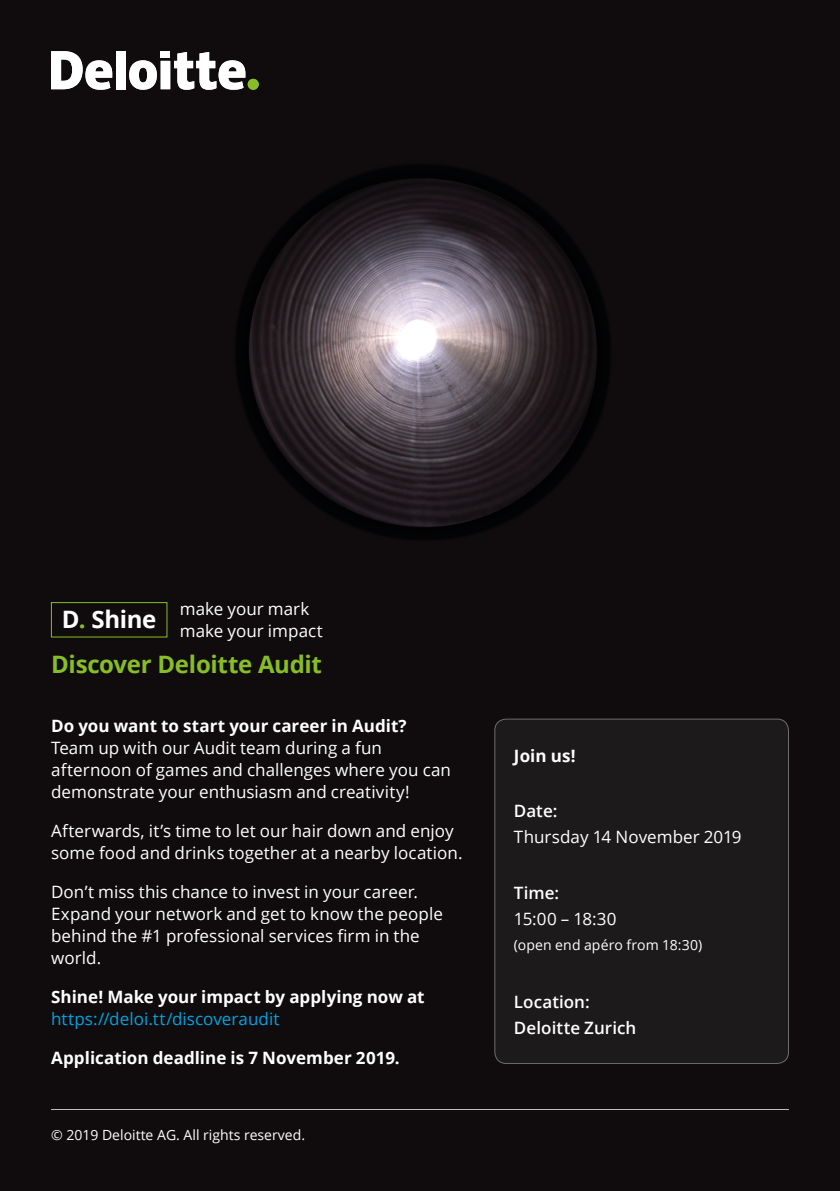
<style>
.page{position:relative;width:840px;height:1191px;background:#fff}
.page>*{position:absolute;margin:0;border:0;box-sizing:border-box;transform-origin:0 0}
.Small_heading_bold{font:700 24px "Open Sans";letter-spacing:-.015em;color:#87bd25}
.Cover_headline_bold{font:700 24px "Open Sans";letter-spacing:-.015em;color:#fff}
.Cover_headline_bold-2{font:17px/22px "Open Sans";letter-spacing:.005em;color:#fff}
.Cover_headline_bold-3{font:700 17px/22px "Open Sans";letter-spacing:.005em;color:#fff}
.Cover_headline_bold-4{font:600 17px "Open Sans";letter-spacing:.005em;color:#fff}
.Boilerplate_White_Te{font:14px "Open Sans";color:#fff}
.Cover_headline_bold-5{font:14px "Open Sans";letter-spacing:.01em;color:#fff}
.s1{color:#87bd25}
.s2{font-weight:700}
.s3{font-weight:400;color:#00a3e2}
</style>
<div class="page">
<div style="left:0;top:0;width:839px;height:1191px;background:#100c0d"></div>
<div style="left:247px;top:79px;width:11px;height:11px;background:#87bd25;border-radius:50%"></div>
<div style="left:116px;top:51px;width:9px;height:38px;background:#fff"></div>
<div style="left:161px;top:51px;width:9px;height:6px;background:#fff"></div>
<svg style="left:129px;top:52px;width:116px;height:38px"></svg>
<svg style="left:51px;top:51px;width:61px;height:39px"></svg>
<img style="left:199px;top:124px;width:441px;height:440px;border-radius:220px">
<hr style="left:51px;top:1109px;width:737px;height:1px;background:#c0c1c2">
<div style="left:51px;top:602px;width:116px;height:35px;border:1px solid #87bd25"></div>
<div style="left:494px;top:719px;width:294px;height:344px;background:#1d1a1b;border-radius:11px"></div>
<div style="left:494px;top:718px;width:294px;height:345px;border:1px solid #6b6d72;border-radius:11px"></div>
<p class="Cover_headline_bold-2" style="left:180px;top:597px;width:131px">make your mark</p>
<p class="Cover_headline_bold" style="left:62px;top:602px;width:96px">D<span class="s1">.</span> Shine</p>
<p class="Small_heading_bold" style="left:51px;top:647px;width:272px">Discover Deloitte Audit</p>
<p class="Cover_headline_bold-2" style="left:180px;top:619px;width:144px">make your impact</p>
<p class="Cover_headline_bold-2" style="left:51px;top:714px;width:401px"><span class="s2">Do you want to start your career in Audit?<br></span>Team up with our Audit team during a fun afternoon of games and challenges where you can demonstrate your enthusiasm and creativity!</p>
<p class="Cover_headline_bold-2" style="left:51px;top:819px;width:412px">Afterwards, it’s time to let our hair down and enjoy some food and drinks together at a nearby location.</p>
<p class="Cover_headline_bold-2" style="left:51px;top:880px;width:393px">Don’t miss this chance to invest in your career.<br>Expand your network and get to know the people behind the #1 professional services firm in the world.</p>
<p class="Cover_headline_bold-3" style="left:51px;top:985px;width:375px">Shine! Make your impact by applying now at <span class="s3">https://deloi.tt/discoveraudit</span></p>
<p class="Cover_headline_bold-3" style="left:51px;top:1046px;width:350px">Application deadline is 7 November 2019.</p>
<p class="Boilerplate_White_Te" style="left:51px;top:1125px;width:255px">© 2019 Deloitte AG. All rights reserved.</p>
<p class="Cover_headline_bold-3" style="left:513px;top:744px;width:63px">Join us!</p>
<p class="Cover_headline_bold-4" style="left:513px;top:798px;width:45px">Date:</p>
<p class="Cover_headline_bold-2" style="left:513px;top:825px;width:229px">Thursday 14 November 2019</p>
<p class="Cover_headline_bold-4" style="left:513px;top:881px;width:47px">Time:</p>
<p class="Cover_headline_bold-5" style="left:513px;top:935px;width:190px">(open end apéro from 18:30)</p>
<p class="Cover_headline_bold-2" style="left:513px;top:908px;width:104px">15:00 – 18:30</p>
<p class="Cover_headline_bold-4" style="left:513px;top:989px;width:77px">Location:</p>
<p class="Cover_headline_bold-4" style="left:513px;top:1015px;width:124px">Deloitte Zurich</p>
</div>
